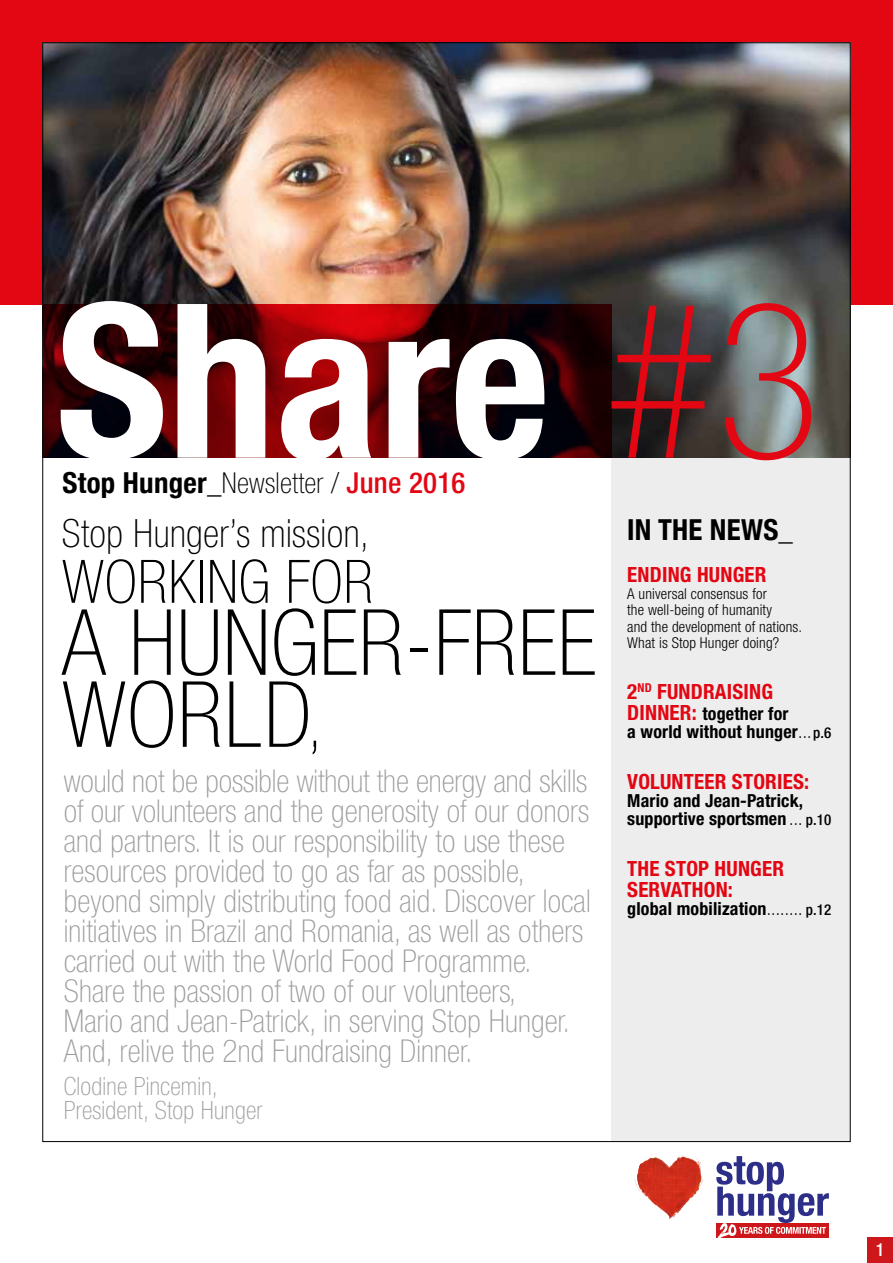
<style>
.page{position:relative;width:893px;height:1263px;background:#fff}
.page>*{position:absolute;margin:0;border:0;box-sizing:border-box;transform-origin:0 0}
.t1{font:700 condensed 215.1px "Helvetica Neue";color:#fff}
.t2{font:100 condensed 91.5px/72px "Helvetica Neue";letter-spacing:.005em;color:#000}
.t3{font:100 condensed 60px "Helvetica Neue";letter-spacing:.01em;color:#000}
.t4{font:100 condensed 39px "Helvetica Neue";letter-spacing:.01em;color:#000}
.t5{font:100 condensed 31.5px/30px "Helvetica Neue";letter-spacing:.005em;color:#9d9d9c}
.t6{font:700 condensed 28.95px "Helvetica Neue";letter-spacing:.01em;color:#000}
.t7{font:100 condensed 25.2px/24px "Helvetica Neue";letter-spacing:.01em;color:#9d9d9c}
.t8{font:700 condensed 21px/21px "Helvetica Neue";letter-spacing:.01em;color:#e30613}
.t9{font:700 condensed 18px/18px "Helvetica Neue";letter-spacing:.01em;color:#000}
.t10{font:500 condensed 18px "Helvetica Neue";color:#fff}
.t11{font:300 condensed 15px/16.5px "Helvetica Neue";letter-spacing:.01em;color:#000}
.s1{font-weight:100;font-size:218.25px;color:#e30613}
.s2{font-weight:100}
.s3{font-weight:500;color:#e30613}
.s4{font-size:60px}
.s5{font-size:21px;color:#e30613}
.s6{font-weight:300}
.s7{font-weight:500;font-size:15px}
</style>
<div class="page">
<div style="left:867px;top:1237px;width:26px;height:26px;background:#cd171a"></div>
<svg style="left:637px;top:1155px;width:64px;height:64px"></svg>
<svg style="left:716px;top:1156px;width:113px;height:82px"></svg>
<div style="left:611px;top:458px;width:239px;height:684px;background:#ededed"></div>
<div style="left:0;top:0;width:893px;height:304px;background:#e30613"></div>
<img style="left:45px;top:45px;width:803px;height:413px">
<svg style="left:45px;top:304px;width:566px;height:154px;background:#430105"></svg>
<h1 class="t1" style="left:56px;top:203px;width:766px">Share <span class="s1">#3</span></h1>
<p class="t6" style="left:63px;top:459px;width:404px">Stop Hunger_<span class="s2">Newsletter /</span> <span class="s3">June 2016</span></p>
<p class="t4" style="left:62px;top:512px;width:309px">Stop Hunger’s mission,</p>
<h3 class="t3" style="left:62px;top:548px;width:313px">WORKING FOR</h3>
<h2 class="t2" style="left:62px;top:606px;width:536px">A HUNGER-FREE<br>WORLD<span class="s4">,</span></h2>
<p class="t5" style="left:64px;top:766px;width:528px">would not be possible without the energy and skills of our volunteers and the generosity of our donors and partners. It is our responsibility to use these resources provided to go as far as possible, beyond simply distributing food aid. Discover local initiatives in Brazil and Romania, as well as others carried out with the World Food Programme.<br>Share the passion of two of our volunteers,<br>Mario and Jean-Patrick, in serving Stop Hunger.<br>And, relive the 2nd Fundraising Dinner.</p>
<p class="t7" style="left:64px;top:1073px;width:200px">Clodine Pincemin,<br>President, Stop Hunger</p>
<p class="t6" style="left:627px;top:506px;width:167px">IN THE NEWS_</p>
<p class="t8" style="left:627px;top:564px;width:141px">ENDING HUNGER</p>
<p class="t11" style="left:627px;top:585px;width:177px">A universal consensus for<br>the well-being of humanity<br>and the development of nations.<br>What is Stop Hunger doing?</p>
<p class="t8" style="left:627px;top:681px;width:147px">2<sup>ND</sup> FUNDRAISING</p>
<p class="t9" style="left:627px;top:704px;width:206px"><span class="s5">DINNER:</span> together for<br>a world without hunger<span class="s6">...</span><span class="s7">p.6</span></p>
<p class="t8" style="left:627px;top:770px;width:184px">VOLUNTEER STORIES:</p>
<p class="t9" style="left:627px;top:791px;width:206px">Mario and Jean-Patrick, supportive sportsmen <span class="s6">...</span> <span class="s7">p.10</span></p>
<p class="t8" style="left:627px;top:857px;width:158px">THE STOP HUNGER<br>SERVATHON:</p>
<p class="t9" style="left:627px;top:899px;width:206px">global mobilization<span class="s6">........</span> <span class="s7">p.12</span></p>
<p class="t10" style="left:876px;top:1238px;width:10px">1</p>
</div>
